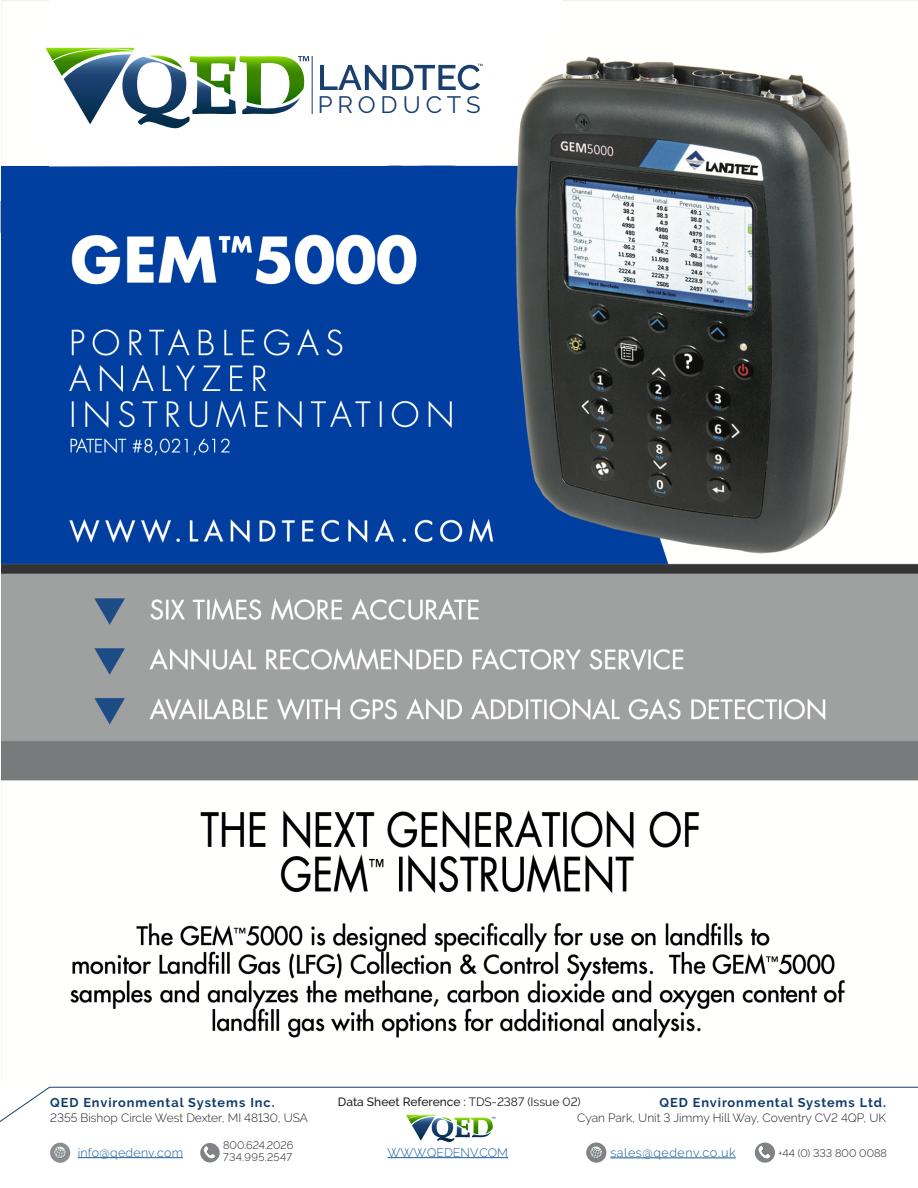
<style>
.page{position:relative;width:918px;height:1188px;background:#fff}
.page>*{position:absolute;margin:0;border:0;box-sizing:border-box;transform-origin:0 0}
.t1{font:23.7px "Raleway";letter-spacing:.2em;color:#173f6e}
.t2{font:700 12.75px "Raleway";letter-spacing:.075em;color:#113e6e}
.t3{font:300 12.3px "Raleway";letter-spacing:.05em;color:#175d9e}
.t4{font:300 12.3px "Raleway";letter-spacing:.025em;color:#175d9e}
.t5{font:300 12.3px "Raleway";color:#175d9e}
.t6{font:300 12px "Raleway";color:#231f20}
.t7{font:500 12px "Raleway";letter-spacing:-.005em;color:#231f20}
.t8{font:300 10.95px "Raleway";color:#231f20}
.t9{font:300 10.95px "Raleway";letter-spacing:.03em;color:#231f20}
.s1{font-weight:400}
.s2{font-size:12.75px}
</style>
<div class="page">
<svg style="left:0;top:1086px;width:918px;height:77px"></svg>
<hr style="left:610px;top:1158px;width:92px;height:1px;background:#175d9e">
<hr style="left:702px;top:1158px;width:34px;height:1px;background:#175d9e">
<div style="left:586px;top:1143px;width:20px;height:20px;background:#808285;border-radius:50%"></div>
<svg style="left:590px;top:1146px;width:12px;height:12px"></svg>
<div style="left:755px;top:1143px;width:20px;height:20px;background:#808285;border-radius:50%"></div>
<svg style="left:759px;top:1146px;width:12px;height:13px"></svg>
<div style="left:200px;top:1143px;width:20px;height:19px;background:#808285;border-radius:50%"></div>
<svg style="left:204px;top:1146px;width:12px;height:13px"></svg>
<div style="left:50px;top:1143px;width:20px;height:20px;background:#8b8d90;border-radius:50%"></div>
<svg style="left:54px;top:1147px;width:12px;height:11px"></svg>
<svg style="left:406px;top:1114px;width:89px;height:28px"></svg>
<hr style="left:388px;top:1157px;width:120px;height:1px;background:#175d9e">
<hr style="left:78px;top:1157px;width:105px;height:1px;background:#175d9e">
<img style="left:1px;top:0;width:917px;height:1038px">
<svg style="left:49px;top:0;width:514px;height:166px"></svg>
<div style="left:26px;top:39px;width:479px;height:98px;background:#fff"></div>
<svg style="left:40px;top:34px;width:443px;height:109px"></svg>
<p class="t1" style="left:318px;top:91px;width:164px">PRODUCTS</p>
<p class="t7" style="left:338px;top:1095px;width:244px">Data Sheet Reference : <span class="s1">TDS-2387 (Issue 02)</span></p>
<p class="t2" style="left:50px;top:1096px;width:226px">QED Environmental Systems Inc.</p>
<p class="t6" style="left:50px;top:1111px;width:259px">2355 Bishop Circle West Dexter, MI 48130, USA</p>
<p class="t4" style="left:78px;top:1145px;width:107px">info@qedenv.com</p>
<p class="t5" style="left:388px;top:1145px;width:122px">WWW.QEDENV.COM</p>
<p class="t2" style="left:660px;top:1096px;width:228px">QED Environmental Systems Ltd.</p>
<p class="t6" style="left:577px;top:1111px;width:310px">Cyan Park, Unit 3 Jimmy Hill Way, Coventry CV2 4QP, UK</p>
<p class="t8" style="left:223px;top:1139px;width:72px">800.624.2026</p>
<p class="t3" style="left:610px;top:1145px;width:127px">sales@qedenv.<span class="s2">co.uk</span></p>
<p class="t8" style="left:778px;top:1147px;width:111px">+44 (0) 333 800 0088</p>
<p class="t9" style="left:223px;top:1151px;width:70px">734.995.2547</p>
</div>
